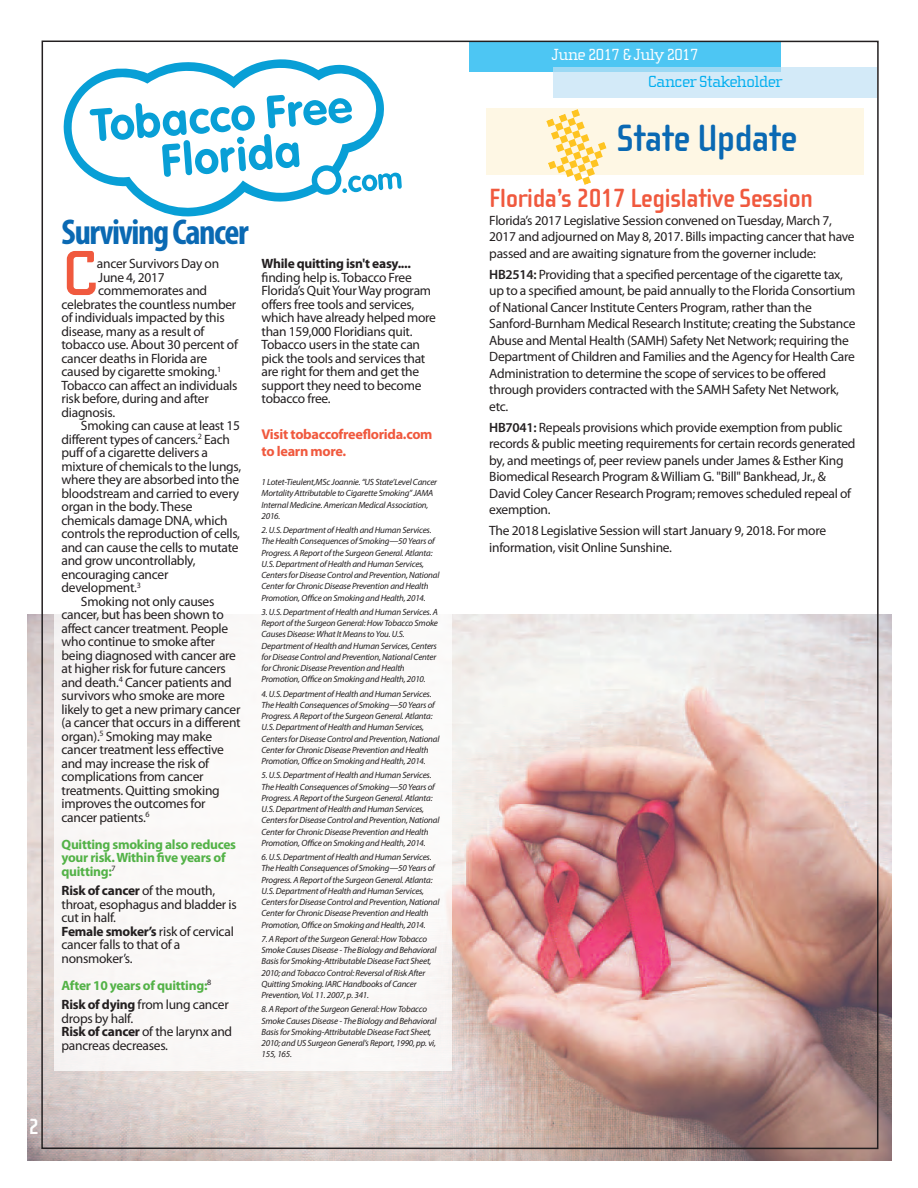
<style>
.page{position:relative;width:918px;height:1188px;background:#fff}
.page>*{position:absolute;margin:0;border:0;box-sizing:border-box;transform-origin:0 0}
.t1{font:700 65.25px "Cholla Slab";color:#f0593e}
.t2{font:700 39px "Cholla Sans";letter-spacing:-.02em;color:#0a69b3}
.t3{font:700 condensed 36px "Myriad Pro";letter-spacing:-.04em;color:#0a69b3}
.t4{font:700 27px "Cholla Sans";letter-spacing:-.02em;color:#f0593e}
.t5{font:700 22.5px "Cholla Sans";color:#fff}
.t6{font:16.5px "Cholla Slab";letter-spacing:-.035em;color:#fff}
.t7{font:16.5px "Cholla Slab";letter-spacing:-.035em;color:#00aeef}
.t8{font:700 14.25px/16.5px "Myriad Pro";letter-spacing:-.02em;color:#f0593e}
.t9{font:13.5px/13.5px "Myriad Pro";letter-spacing:-.02em;color:#231f20}
.t10{font:700 13.5px/13.5px "Myriad Pro";letter-spacing:-.02em;color:#53b247}
.t11{font:700 13.5px "Myriad Pro";letter-spacing:-.02em;color:#231f20}
.t12{font:italic 9px/11.2px "Myriad Pro";letter-spacing:-.02em;color:#231f20}
.s1{font-weight:700}
.s2{color:#231f20}
.s3{font-weight:400;color:#231f20}
.s4{font-weight:600}
</style>
<div class="page">
<div style="left:469px;top:41px;width:312px;height:31px;background:#4dc6f3"></div>
<div style="left:554px;top:67px;width:323px;height:31px;background:#c1e2f5;opacity:.7"></div>
<div style="left:486px;top:109px;width:377px;height:66px;background:#fef7e4"></div>
<svg style="left:64px;top:59px;width:318px;height:157px"></svg>
<svg style="left:90px;top:95px;width:312px;height:98px"></svg>
<img style="left:27px;top:614px;width:864px;height:546px">
<div style="left:54px;top:258px;width:397px;height:812px;background:#fff"></div>
<svg style="left:546px;top:109px;width:61px;height:76px"></svg>
<h3 class="t3" style="left:62px;top:219px;width:189px">Surviving Cancer</h3>
<h1 class="t1" style="left:62px;top:234px;width:38px">C</h1>
<p class="t9" style="left:97px;top:258px;width:124px">ancer Survivors Day on</p>
<p class="t9" style="left:98px;top:271px;width:68px">June 4, 2017</p>
<p class="t9" style="left:98px;top:285px;width:110px">commemorates and</p>
<p class="t9" style="left:62px;top:298px;width:176px">celebrates the countless number</p>
<p class="t9" style="left:62px;top:312px;width:165px">of individuals impacted by this</p>
<p class="t9" style="left:62px;top:325px;width:144px">disease, many as a result of</p>
<p class="t9" style="left:62px;top:339px;width:178px">tobacco use. About 30 percent of</p>
<p class="t9" style="left:62px;top:352px;width:147px">cancer deaths in Florida are</p>
<p class="t9" style="left:62px;top:366px;width:161px">caused by cigarette smoking.<sup>1</sup></p>
<p class="t9" style="left:62px;top:379px;width:177px">Tobacco can affect an individuals</p>
<p class="t9" style="left:62px;top:393px;width:149px">risk before, during and after</p>
<p class="t9" style="left:62px;top:406px;width:55px">diagnosis.</p>
<p class="t9" style="left:81px;top:420px;width:161px">Smoking can cause at least 15</p>
<p class="t9" style="left:62px;top:433px;width:170px">different types of cancers.<sup>2</sup> Each</p>
<p class="t9" style="left:62px;top:447px;width:148px">puff of a cigarette delivers a</p>
<p class="t9" style="left:62px;top:460px;width:181px">mixture of chemicals to the lungs,</p>
<p class="t9" style="left:62px;top:474px;width:179px">where they are absorbed into the</p>
<p class="t9" style="left:62px;top:487px;width:179px">bloodstream and carried to every</p>
<p class="t9" style="left:62px;top:501px;width:132px">organ in the body. These</p>
<p class="t9" style="left:62px;top:514px;width:168px">chemicals damage DNA, which</p>
<p class="t9" style="left:62px;top:528px;width:180px">controls the reproduction of cells,</p>
<p class="t9" style="left:62px;top:541px;width:179px">and can cause the cells to mutate</p>
<p class="t9" style="left:62px;top:555px;width:136px">and grow uncontrollably,</p>
<p class="t9" style="left:62px;top:568px;width:108px">encouraging cancer</p>
<p class="t9" style="left:62px;top:582px;width:81px">development.<sup>3</sup></p>
<p class="t9" style="left:81px;top:595px;width:135px">Smoking not only causes</p>
<p class="t9" style="left:62px;top:609px;width:164px">cancer, but has been shown to</p>
<p class="t9" style="left:62px;top:622px;width:168px">affect cancer treatment. People</p>
<p class="t9" style="left:62px;top:636px;width:155px">who continue to smoke after</p>
<p class="t9" style="left:62px;top:649px;width:176px">being diagnosed with cancer are</p>
<p class="t9" style="left:62px;top:663px;width:166px">at higher risk for future cancers</p>
<p class="t9" style="left:62px;top:676px;width:172px">and death.<sup>4</sup> Cancer patients and</p>
<p class="t9" style="left:62px;top:690px;width:165px">survivors who smoke are more</p>
<p class="t9" style="left:62px;top:703px;width:180px">likely to get a new primary cancer</p>
<p class="t9" style="left:62px;top:717px;width:181px">(a cancer that occurs in a different</p>
<p class="t9" style="left:62px;top:730px;width:152px">organ).<sup>5</sup> Smoking may make</p>
<p class="t9" style="left:62px;top:744px;width:164px">cancer treatment less effective</p>
<p class="t9" style="left:62px;top:757px;width:149px">and may increase the risk of</p>
<p class="t9" style="left:62px;top:771px;width:144px">complications from cancer</p>
<p class="t9" style="left:62px;top:784px;width:160px">treatments. Quitting smoking</p>
<p class="t9" style="left:62px;top:798px;width:146px">improves the outcomes for</p>
<p class="t9" style="left:62px;top:811px;width:90px">cancer patients.<sup>6</sup></p>
<p class="t10" style="left:62px;top:838px;width:176px">Quitting smoking also reduces your risk. Within five years of quitting:<sup>7</sup></p>
<p class="t9" style="left:62px;top:885px;width:177px"><span class="s1">Risk of cancer</span> of the mouth, throat, esophagus and bladder is cut in half.<br><span class="s1">Female smoker’s</span> risk of cervical cancer falls to that of a nonsmoker’s.</p>
<p class="t10" style="left:62px;top:976px;width:169px;line-height:19.5px">After 10 years of quitting:<sup>8<br></sup><span class="s2">Risk of dying</span> <span class="s3">from lung cancer</span></p>
<p class="t9" style="left:62px;top:1012px;width:172px">drops by half.<br><span class="s1">Risk of cancer</span> of the larynx and pancreas decreases.</p>
<p class="t11" style="left:262px;top:258px;width:151px">While quitting isn't easy....</p>
<p class="t9" style="left:262px;top:271px;width:176px">finding help is. Tobacco Free<br>Florida’s Quit Your Way program offers free tools and services, which have already helped more than 159,000 Floridians quit.<br>Tobacco users in the state can pick the tools and services that are right for them and get the support they need to become tobacco free.</p>
<p class="t8" style="left:262px;top:427px;width:173px">Visit tobaccofreeflorida.com to learn more.</p>
<p class="t12" style="left:262px;top:477px;width:177px">1 Lotet-Tieulent,MSc Joannie. “US State’Level Cancer Mortality Attributable to Cigarette Smoking” JAMA Internal Medicine. American Medical Association, 2016.</p>
<p class="t12" style="left:262px;top:525px;width:179px">2. U.S. Department of Health and Human Services.<br>The Health Consequences of Smoking—50 Years of Progress. A Report of the Surgeon General. Atlanta:<br>U.S. Department of Health and Human Services, Centers for Disease Control and Prevention, National Center for Chronic Disease Prevention and Health Promotion, Office on Smoking and Health, 2014.</p>
<p class="t12" style="left:262px;top:607px;width:178px">3. U.S. Department of Health and Human Services. A Report of the Surgeon General: How Tobacco Smoke Causes Disease: What It Means to You. U.S.<br>Department of Health and Human Services, Centers for Disease Control and Prevention, National Center for Chronic Disease Prevention and Health Promotion, Office on Smoking and Health, 2010.</p>
<p class="t12" style="left:262px;top:689px;width:179px">4. U.S. Department of Health and Human Services.<br>The Health Consequences of Smoking—50 Years of Progress. A Report of the Surgeon General. Atlanta:<br>U.S. Department of Health and Human Services, Centers for Disease Control and Prevention, National Center for Chronic Disease Prevention and Health Promotion, Office on Smoking and Health, 2014.</p>
<p class="t12" style="left:262px;top:771px;width:179px">5. U.S. Department of Health and Human Services.<br>The Health Consequences of Smoking—50 Years of Progress. A Report of the Surgeon General. Atlanta:<br>U.S. Department of Health and Human Services, Centers for Disease Control and Prevention, National Center for Chronic Disease Prevention and Health Promotion, Office on Smoking and Health, 2014.</p>
<p class="t12" style="left:262px;top:852px;width:179px">6. U.S. Department of Health and Human Services.<br>The Health Consequences of Smoking—50 Years of Progress. A Report of the Surgeon General. Atlanta:<br>U.S. Department of Health and Human Services, Centers for Disease Control and Prevention, National Center for Chronic Disease Prevention and Health Promotion, Office on Smoking and Health, 2014.</p>
<p class="t12" style="left:262px;top:934px;width:176px">7. A Report of the Surgeon General: How Tobacco Smoke Causes Disease - The Biology and Behavioral Basis for Smoking-Attributable Disease Fact Sheet, 2010; and Tobacco Control: Reversal of Risk After Quitting Smoking. IARC Handbooks of Cancer Prevention, Vol. 11. 2007, p. 341.</p>
<p class="t12" style="left:262px;top:1004px;width:176px">8. A Report of the Surgeon General: How Tobacco Smoke Causes Disease - The Biology and Behavioral Basis for Smoking-Attributable Disease Fact Sheet, 2010; and US Surgeon General’s Report, 1990, pp. vi, 155, 165.</p>
<h3 class="t5" style="left:29px;top:1113px;width:12px">2</h3>
<p class="t6" style="left:552px;top:45px;width:148px">June 2017 &amp; July 2017</p>
<p class="t7" style="left:648px;top:72px;width:136px">Cancer Stakeholder</p>
<h2 class="t2" style="left:617px;top:115px;width:182px">State Update</h2>
<h3 class="t4" style="left:489px;top:182px;width:325px">Florida’s 2017 Legislative Session</h3>
<p class="t9" style="left:489px;top:213px;width:367px;line-height:16.5px">Florida’s 2017 Legislative Session convened on Tuesday, March 7,<br>2017 and adjourned on May 8, 2017. Bills impacting cancer that have passed and are awaiting signature from the governer include:</p>
<p class="t9" style="left:489px;top:267px;width:368px;line-height:16.5px"><span class="s4">HB2514:</span> Providing that a specified percentage of the cigarette tax, up to a specified amount, be paid annually to the Florida Consortium of National Cancer Institute Centers Program, rather than the Sanford-Burnham Medical Research Institute; creating the Substance Abuse and Mental Health (SAMH) Safety Net Network; requiring the Department of Children and Families and the Agency for Health Care Administration to determine the scope of services to be offered through providers contracted with the SAMH Safety Net Network, etc.</p>
<p class="t9" style="left:489px;top:420px;width:368px;line-height:16.5px"><span class="s4">HB7041:</span> Repeals provisions which provide exemption from public records &amp; public meeting requirements for certain records generated by, and meetings of, peer review panels under James &amp; Esther King Biomedical Research Program &amp; William G. "Bill" Bankhead, Jr., &amp; David Coley Cancer Research Program; removes scheduled repeal of exemption.</p>
<p class="t9" style="left:489px;top:523px;width:338px;line-height:16.5px">The 2018 Legislative Session will start January 9, 2018. For more information, visit Online Sunshine.</p>
</div>
